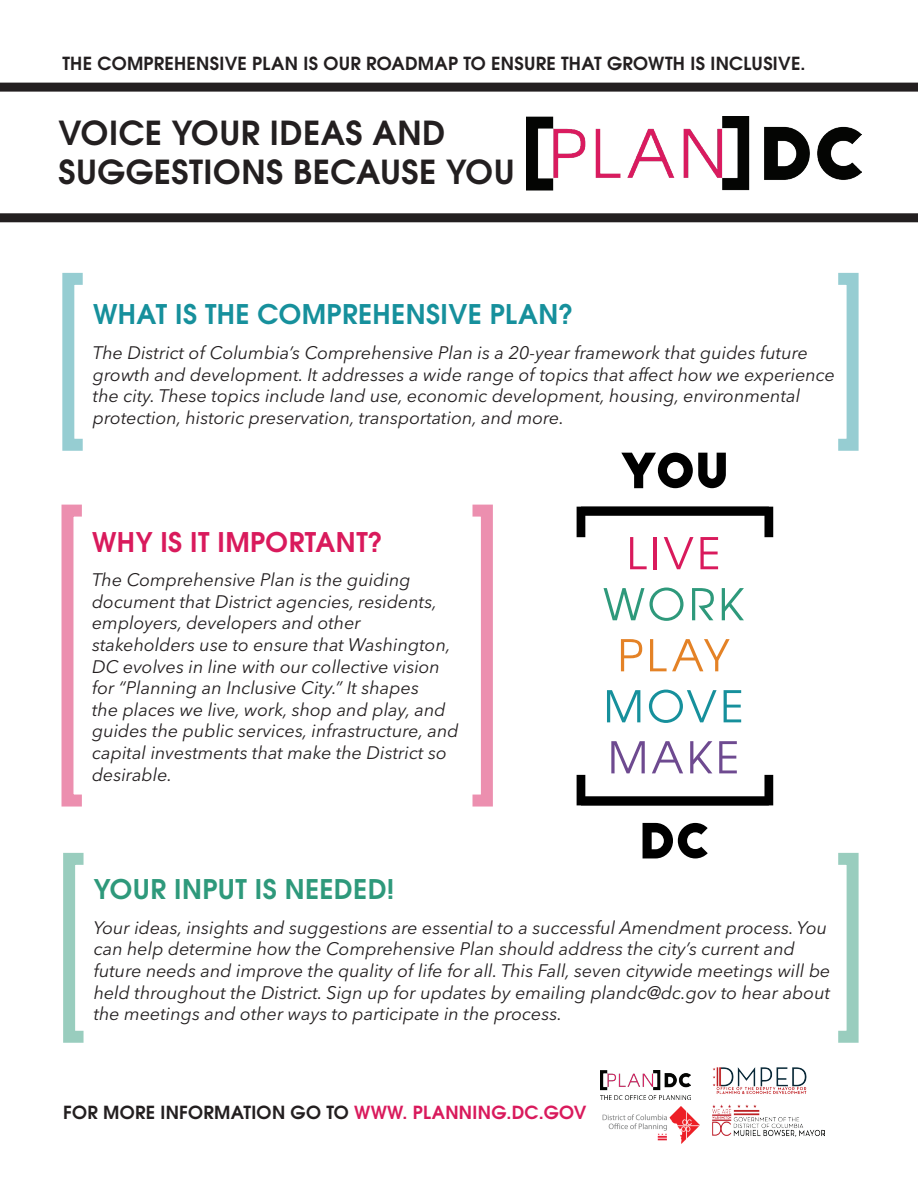
<style>
.page{position:relative;width:918px;height:1188px;background:#fff}
.page>*{position:absolute;margin:0;border:0;box-sizing:border-box;transform-origin:0 0}
.t1{font:700 33px/39px "Te X Gyre Adventor";letter-spacing:.015em;color:#231f20}
.t2{font:700 27px "Te X Gyre Adventor";letter-spacing:.015em;color:#16909c}
.t3{font:700 27px "Te X Gyre Adventor";letter-spacing:.015em;color:#2e997b}
.t4{font:700 27px "Te X Gyre Adventor";letter-spacing:.015em;color:#d91a5c}
.t5{font:italic 18px/21.6px "Avenir Next LT Pro";color:#231f20}
.t6{font:700 18px "Te X Gyre Adventor";letter-spacing:.015em;color:#231f20}
.s1{color:#d91a5c}
</style>
<div class="page">
<img style="left:527px;top:117px;width:334px;height:74px">
<img style="left:600px;top:1070px;width:91px;height:30px">
<svg style="left:62px;top:273px;width:21px;height:178px"></svg>
<svg style="left:838px;top:273px;width:21px;height:178px"></svg>
<svg style="left:63px;top:853px;width:21px;height:190px"></svg>
<svg style="left:838px;top:853px;width:21px;height:190px"></svg>
<svg style="left:61px;top:505px;width:21px;height:302px"></svg>
<svg style="left:472px;top:505px;width:21px;height:302px"></svg>
<img style="left:713px;top:1067px;width:94px;height:27px">
<img style="left:713px;top:1104px;width:112px;height:33px">
<img style="left:602px;top:1106px;width:98px;height:38px">
<svg style="left:621px;top:453px;width:105px;height:35px"></svg>
<svg style="left:643px;top:823px;width:65px;height:35px"></svg>
<svg style="left:577px;top:507px;width:196px;height:62px"></svg>
<svg style="left:604px;top:588px;width:80px;height:33px"></svg>
<svg style="left:692px;top:588px;width:22px;height:32px"></svg>
<svg style="left:722px;top:588px;width:22px;height:32px"></svg>
<svg style="left:621px;top:639px;width:21px;height:32px"></svg>
<svg style="left:650px;top:639px;width:80px;height:32px"></svg>
<svg style="left:607px;top:690px;width:33px;height:32px"></svg>
<svg style="left:649px;top:690px;width:68px;height:33px"></svg>
<svg style="left:724px;top:690px;width:17px;height:32px"></svg>
<svg style="left:577px;top:741px;width:196px;height:64px"></svg>
<div style="left:0;top:213px;width:918px;height:9px;background:#231f20"></div>
<div style="left:0;top:83px;width:918px;height:9px;background:#231f20"></div>
<p class="t6" style="left:62px;top:48px;width:745px">THE COMPREHENSIVE PLAN IS OUR ROADMAP TO ENSURE THAT GROWTH IS INCLUSIVE.</p>
<h1 class="t1" style="left:58px;top:110px;width:458px">VOICE YOUR IDEAS AND<br>SUGGESTIONS BECAUSE YOU</h1>
<h2 class="t2" style="left:93px;top:291px;width:482px">WHAT IS THE COMPREHENSIVE PLAN?</h2>
<p class="t5" style="left:93px;top:342px;width:744px">The District of Columbia’s Comprehensive Plan is a 20-year framework that guides future growth and development. It addresses a wide range of topics that affect how we experience the city. These topics include land use, economic development, housing, environmental protection, historic preservation, transportation, and more.</p>
<h2 class="t4" style="left:92px;top:518px;width:292px">WHY IS IT IMPORTANT?</h2>
<p class="t5" style="left:92px;top:569px;width:368px">The Comprehensive Plan is the guiding document that District agencies, residents, employers, developers and other stakeholders use to ensure that Washington, DC evolves in line with our collective vision for “Planning an Inclusive City.” It shapes<br>the places we live, work, shop and play, and guides the public services, infrastructure, and capital investments that make the District so desirable.</p>
<h2 class="t3" style="left:94px;top:866px;width:302px">YOUR INPUT IS NEEDED!</h2>
<p class="t5" style="left:94px;top:917px;width:738px">Your ideas, insights and suggestions are essential to a successful Amendment process. You can help determine how the Comprehensive Plan should address the city’s current and future needs and improve the quality of life for all. This Fall, seven citywide meetings will be held throughout the District. Sign up for updates by emailing plandc@dc.gov to hear about the meetings and other ways to participate in the process.</p>
<p class="t6" style="left:63px;top:1097px;width:525px">FOR MORE INFORMATION GO TO <span class="s1">WWW. PLANNING.DC.GOV</span></p>
</div>
